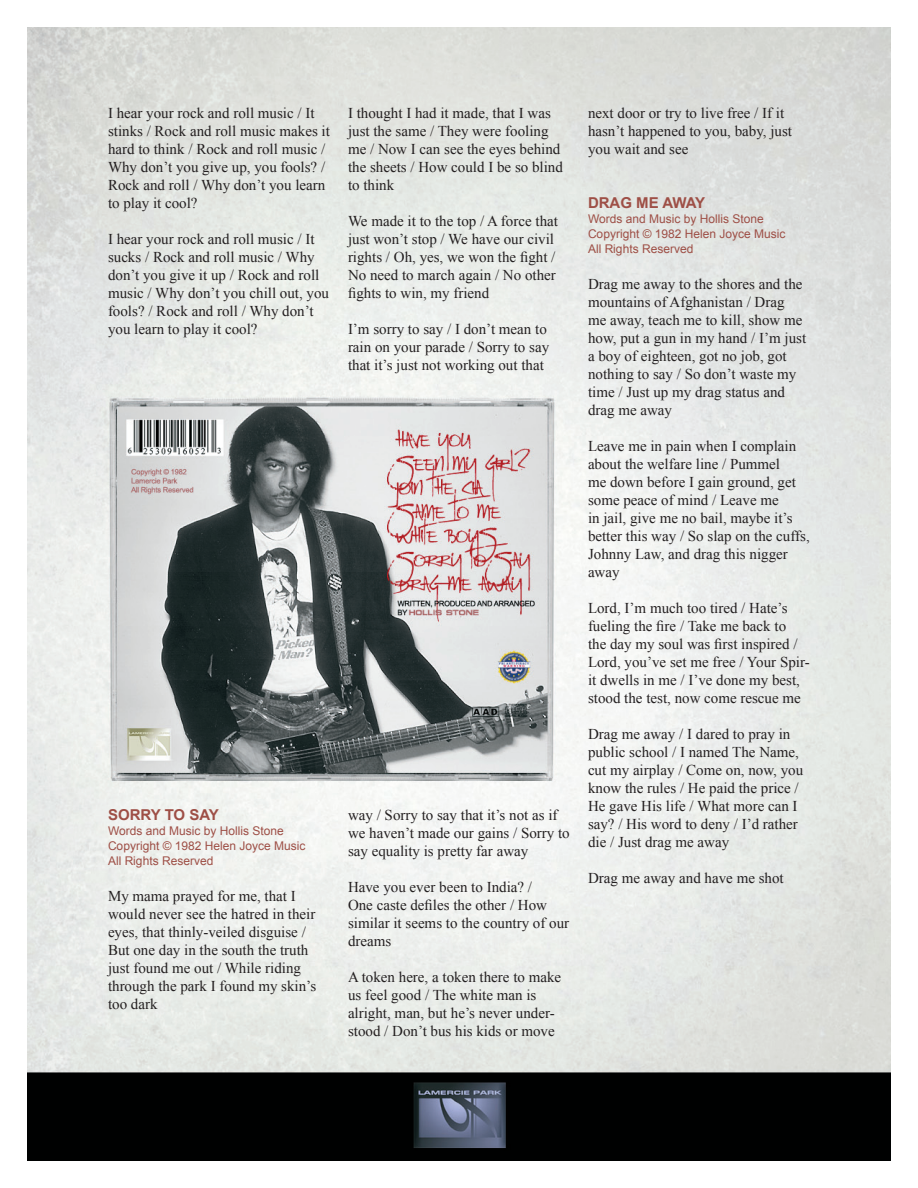
<style>
.page{position:relative;width:918px;height:1188px;background:#fff}
.page>*{position:absolute;margin:0;border:0;box-sizing:border-box;transform-origin:0 0}
.t1{font:15px/18px "Times New Roman";color:#231f20}
.t2{font:700 15px "Arial";color:#9e4f46}
.t3{font:12px/15px "Arial";color:#9e4f46}
</style>
<div class="page">
<img style="left:27px;top:27px;width:864px;height:1134px">
<p class="t1" style="left:108px;top:104px;width:223px">I hear your rock and roll music / It stinks / Rock and roll music makes it hard to think / Rock and roll music /<br>Why don’t you give up, you fools? /<br>Rock and roll / Why don’t you learn to play it cool?</p>
<p class="t1" style="left:108px;top:230px;width:223px">I hear your rock and roll music / It sucks / Rock and roll music / Why don’t you give it up / Rock and roll music / Why don’t you chill out, you fools? / Rock and roll / Why don’t you learn to play it cool?</p>
<p class="t1" style="left:348px;top:104px;width:216px">I thought I had it made, that I was just the same / They were fooling me / Now I can see the eyes behind the sheets / How could I be so blind to think</p>
<p class="t1" style="left:348px;top:212px;width:212px">We made it to the top / A force that just won’t stop / We have our civil rights / Oh, yes, we won the fight /<br>No need to march again / No other fights to win, my friend</p>
<p class="t1" style="left:348px;top:320px;width:203px">I’m sorry to say / I don’t mean to rain on your parade / Sorry to say that it’s just not working out that</p>
<p class="t2" style="left:108px;top:805px;width:112px">SORRY TO SAY</p>
<p class="t3" style="left:108px;top:824px;width:199px">Words and Music by Hollis Stone<br>Copyright © 1982 Helen Joyce Music<br>All Rights Reserved</p>
<p class="t1" style="left:108px;top:887px;width:210px">My mama prayed for me, that I would never see the hatred in their eyes, that thinly-veiled disguise /<br>But one day in the south the truth just found me out / While riding through the park I found my skin’s too dark</p>
<p class="t1" style="left:348px;top:806px;width:223px">way / Sorry to say that it’s not as if we haven’t made our gains / Sorry to say equality is pretty far away</p>
<p class="t1" style="left:348px;top:878px;width:223px">Have you ever been to India? /<br>One caste defiles the other / How similar it seems to the country of our dreams</p>
<p class="t1" style="left:348px;top:968px;width:215px">A token here, a token there to make us feel good / The white man is alright, man, but he’s never under&shy;stood / Don’t bus his kids or move</p>
<p class="t1" style="left:588px;top:104px;width:206px">next door or try to live free / If it hasn’t happened to you, baby, just you wait and see</p>
<p class="t2" style="left:588px;top:193px;width:119px">DRAG ME AWAY</p>
<p class="t3" style="left:588px;top:212px;width:199px">Words and Music by Hollis Stone<br>Copyright © 1982 Helen Joyce Music<br>All Rights Reserved</p>
<p class="t1" style="left:588px;top:275px;width:220px">Drag me away to the shores and the mountains of Afghanistan / Drag me away, teach me to kill, show me how, put a gun in my hand / I’m just a boy of eighteen, got no job, got nothing to say / So don’t waste my time / Just up my drag status and drag me away</p>
<p class="t1" style="left:588px;top:437px;width:223px">Leave me in pain when I complain about the welfare line / Pummel<br>me down before I gain ground, get some peace of mind / Leave me<br>in jail, give me no bail, maybe it’s better this way / So slap on the cuffs,<br>Johnny Law, and drag this nigger away</p>
<p class="t1" style="left:588px;top:599px;width:223px">Lord, I’m much too tired / Hate’s fueling the fire / Take me back to<br>the day my soul was first inspired / Lord, you’ve set me free / Your Spir&shy;it dwells in me / I’ve done my best, stood the test, now come rescue me</p>
<p class="t1" style="left:588px;top:725px;width:217px">Drag me away / I dared to pray in public school / I named The Name, cut my airplay / Come on, now, you know the rules / He paid the price /<br>He gave His life / What more can I say? / His word to deny / I’d rather die / Just drag me away</p>
<p class="t1" style="left:588px;top:869px;width:197px">Drag me away and have me shot</p>
</div>
